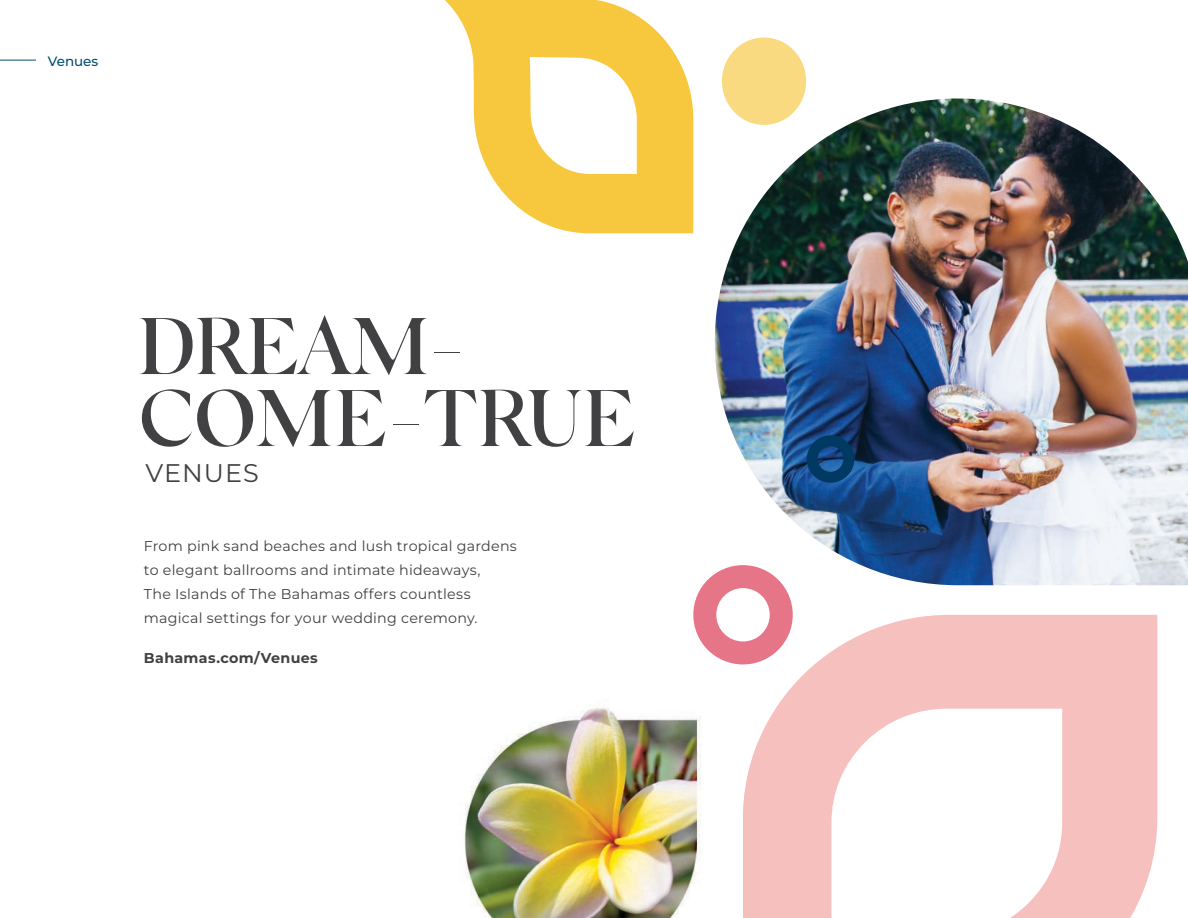
<style>
.page{position:relative;width:1188px;height:918px;background:#fff}
.page>*{position:absolute;margin:0;border:0;box-sizing:border-box;transform-origin:0 0}
.t1{font:500 79.95px/72px "Silk Serif";color:#414042}
.t2{font:25.5px "Montserrat";letter-spacing:.04em;color:#414042}
.t3{font:14.25px/24px "Montserrat";letter-spacing:.015em;color:#414042}
.t4{font:700 14.25px "Montserrat";letter-spacing:.025em;color:#414042}
.t5{font:500 13.5px "Montserrat";letter-spacing:-.01em;color:#054d72}
</style>
<div class="page">
<hr style="left:0;top:60px;width:36px;height:1px;background:#054d72">
<svg style="left:758px;top:615px;width:399px;height:303px;fill:#f6c0be"></svg>
<img style="left:464px;top:664px;width:285px;height:254px">
<img style="left:743px;top:742px;width:15px;height:176px">
<img style="left:715px;top:98px;width:473px;height:487px">
<div style="left:722px;top:37px;width:84px;height:88px;background:#fada80;border-radius:50%"></div>
<svg style="left:807px;top:435px;width:47px;height:48px;background:#0d4478"></svg>
<svg style="left:693px;top:565px;width:100px;height:99px"></svg>
<svg style="left:445px;top:0;width:248px;height:233px;fill:#f7c83d"></svg>
<p class="t5" style="left:48px;top:52px;width:52px">Venues</p>
<h1 class="t1" style="left:138px;top:310px;width:500px">DREAM-<br>COME-TRUE</h1>
<h2 class="t2" style="left:146px;top:456px;width:115px">VENUES</h2>
<p class="t3" style="left:144px;top:534px;width:375px">From pink sand beaches and lush tropical gardens to elegant ballrooms and intimate hideaways,<br>The Islands of The Bahamas offers countless magical settings for your wedding ceremony.</p>
<p class="t4" style="left:144px;top:649px;width:175px">Bahamas.com/Venues</p>
</div>
